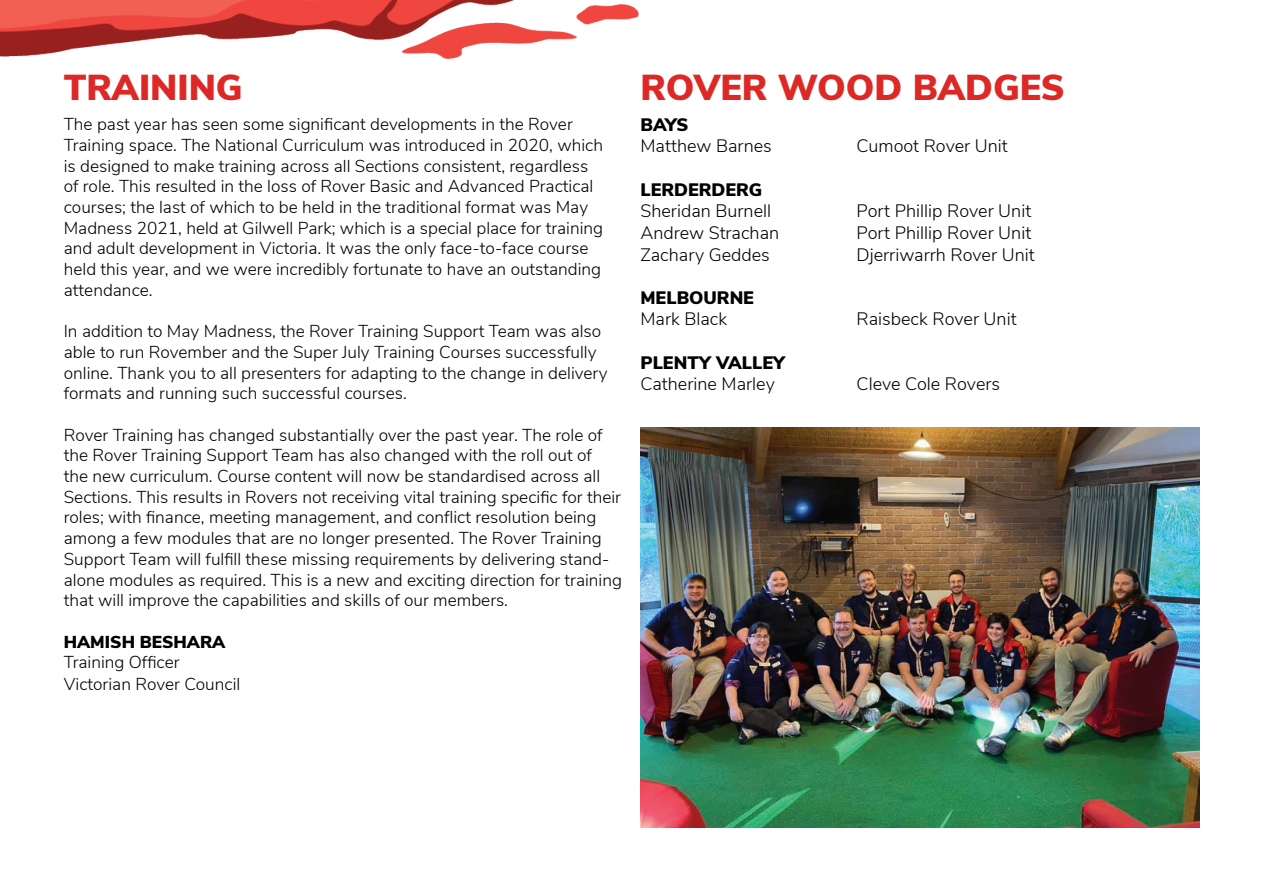
<style>
.page{position:relative;width:1263px;height:893px;background:#fff}
.page>*{position:absolute;margin:0;border:0;box-sizing:border-box;transform-origin:0 0}
.t1{font:900 36px "Nunito Sans";color:#dd2926}
.t2{font:300 18px "Nunito Sans";color:#000}
.t3{font:900 18px "Nunito Sans";color:#000}
.t4{font:300 17.25px/20.7px "Nunito Sans";color:#000}
.t5{font:900 17.25px "Nunito Sans";color:#000}
</style>
<div class="page">
<img style="left:0;top:0;width:639px;height:60px">
<img style="left:640px;top:427px;width:559px;height:401px">
<h1 class="t1" style="left:64px;top:61px;width:180px">TRAINING</h1>
<h1 class="t1" style="left:640px;top:61px;width:426px">ROVER WOOD BADGES</h1>
<p class="t4" style="left:64px;top:113px;width:541px">The past year has seen some significant developments in the Rover Training space. The National Curriculum was introduced in 2020, which is designed to make training across all Sections consistent, regardless of role. This resulted in the loss of Rover Basic and Advanced Practical courses; the last of which to be held in the traditional format was May Madness 2021, held at Gilwell Park; which is a special place for training and adult development in Victoria. It was the only face-to-face course held this year, and we were incredibly fortunate to have an outstanding attendance.</p>
<p class="t4" style="left:64px;top:320px;width:545px">In addition to May Madness, the Rover Training Support Team was also able to run Rovember and the Super July Training Courses successfully online. Thank you to all presenters for adapting to the change in delivery formats and running such successful courses.</p>
<p class="t4" style="left:64px;top:423px;width:560px">Rover Training has changed substantially over the past year. The role of the Rover Training Support Team has also changed with the roll out of<br>the new curriculum. Course content will now be standardised across all Sections. This results in Rovers not receiving vital training specific for their roles; with finance, meeting management, and conflict resolution being among a few modules that are no longer presented. The Rover Training Support Team will fulfill these missing requirements by delivering stand&shy;alone modules as required. This is a new and exciting direction for training that will improve the capabilities and skills of our members.</p>
<p class="t5" style="left:64px;top:629px;width:163px">HAMISH BESHARA</p>
<p class="t4" style="left:64px;top:650px;width:178px;line-height:21.6px">Training Officer<br>Victorian Rover Council</p>
<p class="t3" style="left:640px;top:111px;width:49px">BAYS</p>
<p class="t2" style="left:640px;top:133px;width:133px">Matthew Barnes</p>
<p class="t2" style="left:856px;top:133px;width:153px">Cumoot Rover Unit</p>
<p class="t3" style="left:640px;top:176px;width:123px">LERDERDERG</p>
<p class="t2" style="left:640px;top:198px;width:132px">Sheridan Burnell</p>
<p class="t2" style="left:856px;top:198px;width:176px">Port Phillip Rover Unit</p>
<p class="t2" style="left:640px;top:220px;width:140px">Andrew Strachan</p>
<p class="t2" style="left:856px;top:220px;width:176px">Port Phillip Rover Unit</p>
<p class="t2" style="left:640px;top:241px;width:131px">Zachary Geddes</p>
<p class="t2" style="left:856px;top:241px;width:180px">Djerriwarrh Rover Unit</p>
<p class="t3" style="left:640px;top:284px;width:115px">MELBOURNE</p>
<p class="t2" style="left:640px;top:306px;width:88px">Mark Black</p>
<p class="t2" style="left:856px;top:306px;width:162px">Raisbeck Rover Unit</p>
<p class="t3" style="left:640px;top:349px;width:146px">PLENTY VALLEY</p>
<p class="t2" style="left:640px;top:371px;width:136px">Catherine Marley</p>
<p class="t2" style="left:856px;top:371px;width:145px">Cleve Cole Rovers</p>
</div>
